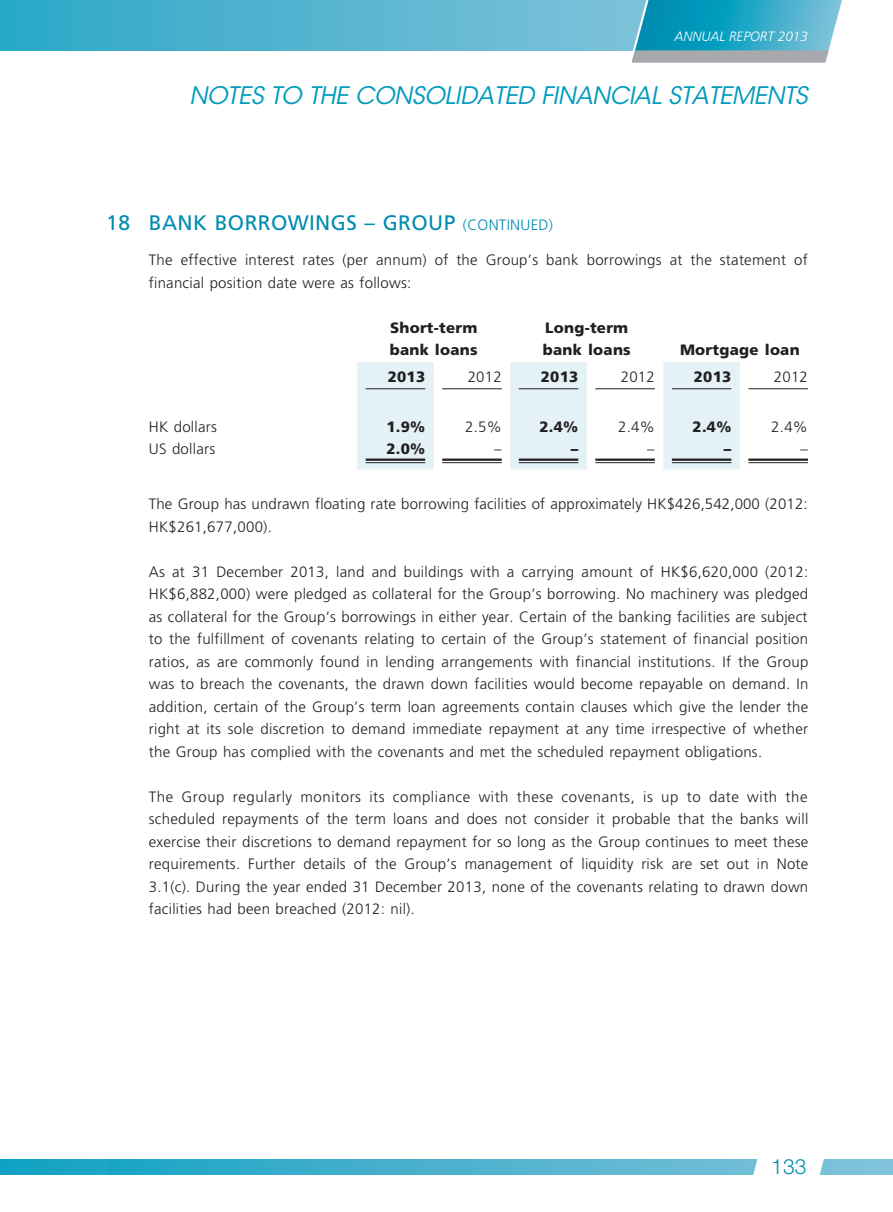
<style>
.page{position:relative;width:893px;height:1212px;background:#fff}
.page>*{position:absolute;margin:0;border:0;box-sizing:border-box;transform-origin:0 0}
.t1{font:italic 24px "ITC Avant Garde Std";letter-spacing:-.015em;color:#009bbd}
.t2{font:21px "Frutiger LT Std";letter-spacing:.015em;color:#008bb0}
.t3{font:300 21px "Helvetica Neue LT Std";color:#008bb0}
.t4{font:300 15px/22.5px "Frutiger LT Std";letter-spacing:.015em;color:#231f20}
.t5{font:900 15px/22.5px "Frutiger LT Std";letter-spacing:.02em;color:#231f20}
.t6{font:300 15px "Frutiger LT Std";color:#008bb0}
.t7{font:italic 300 13.5px "Frutiger LT Std";color:#fff}
.s1{font-weight:300;font-size:15px}
</style>
<div class="page">
<svg style="left:0;top:1159px;width:893px;height:15px;background:#46b0cd"></svg>
<svg style="left:0;top:0;width:628px;height:50px;background:#54b4cf"></svg>
<svg style="left:749px;top:1159px;width:76px;height:16px"></svg>
<svg style="left:628px;top:0;width:214px;height:63px;background:#4eabc4"></svg>
<svg style="left:357px;top:362px;width:383px;height:107px"></svg>
<hr style="left:366px;top:388px;width:59px;height:1px;background:#231f20">
<hr style="left:442px;top:388px;width:60px;height:1px;background:#231f20">
<hr style="left:519px;top:388px;width:59px;height:1px;background:#231f20">
<hr style="left:595px;top:388px;width:60px;height:1px;background:#231f20">
<hr style="left:672px;top:388px;width:59px;height:1px;background:#231f20">
<hr style="left:748px;top:388px;width:60px;height:1px;background:#231f20">
<hr style="left:366px;top:458px;width:59px;height:3px;background:#231f20">
<hr style="left:366px;top:462px;width:59px;height:1px;background:#231f20">
<hr style="left:442px;top:458px;width:60px;height:3px;background:#231f20">
<hr style="left:442px;top:462px;width:60px;height:1px;background:#231f20">
<hr style="left:519px;top:458px;width:59px;height:3px;background:#231f20">
<hr style="left:519px;top:462px;width:59px;height:1px;background:#231f20">
<hr style="left:595px;top:458px;width:60px;height:3px;background:#231f20">
<hr style="left:595px;top:462px;width:60px;height:1px;background:#231f20">
<hr style="left:672px;top:458px;width:59px;height:3px;background:#231f20">
<hr style="left:672px;top:462px;width:59px;height:1px;background:#231f20">
<hr style="left:748px;top:458px;width:60px;height:3px;background:#231f20">
<hr style="left:748px;top:462px;width:60px;height:1px;background:#231f20">
<p class="t7" style="left:674px;top:29px;width:135px">ANNUAL REPORT 2013</p>
<h1 class="t1" style="left:190px;top:81px;width:620px">NOTES TO THE CONSOLIDATED FINANCIAL STATEMENTS</h1>
<p class="t2" style="left:106px;top:210px;width:381px">18 BANK BORROWINGS – GROUP <span class="s1">(Contin</span></p>
<p class="t6" style="left:521px;top:216px;width:34px">ued)</p>
<p class="t4" style="left:149px;top:249px;width:660px">The effective interest rates (per annum) of the Group’s bank borrowings at the statement of financial position date were as follows:</p>
<p class="t5" style="left:390px;top:316px;width:90px">Short-term bank loans</p>
<p class="t5" style="left:543px;top:316px;width:89px">Long-term bank loans</p>
<p class="t5" style="left:680px;top:339px;width:121px">Mortgage loan</p>
<p class="t5" style="left:388px;top:365px;width:39px">2013</p>
<p class="t4" style="left:468px;top:366px;width:36px">2012</p>
<p class="t5" style="left:541px;top:365px;width:39px">2013</p>
<p class="t4" style="left:621px;top:366px;width:36px">2012</p>
<p class="t5" style="left:694px;top:365px;width:39px">2013</p>
<p class="t4" style="left:774px;top:366px;width:36px">2012</p>
<p class="t4" style="left:149px;top:415px;width:70px">HK dollars</p>
<p class="t5" style="left:386px;top:415px;width:40px">1.9%</p>
<p class="t4" style="left:465px;top:415px;width:38px">2.5%</p>
<p class="t5" style="left:539px;top:415px;width:40px">2.4%</p>
<p class="t4" style="left:618px;top:415px;width:38px">2.4%</p>
<p class="t5" style="left:693px;top:415px;width:40px">2.4%</p>
<p class="t4" style="left:771px;top:415px;width:38px">2.4%</p>
<p class="t4" style="left:149px;top:438px;width:68px">US dollars</p>
<p class="t5" style="left:386px;top:438px;width:40px">2.0%</p>
<p class="t4" style="left:494px;top:438px;width:9px">–</p>
<p class="t5" style="left:571px;top:438px;width:9px">–</p>
<p class="t4" style="left:647px;top:438px;width:9px">–</p>
<p class="t5" style="left:724px;top:438px;width:9px">–</p>
<p class="t4" style="left:800px;top:438px;width:9px">–</p>
<p class="t4" style="left:149px;top:493px;width:660px">The Group has undrawn floating rate borrowing facilities of approximately HK$426,542,000 (2012:<br>HK$261,677,000).</p>
<p class="t4" style="left:149px;top:561px;width:661px;text-align:justify">As at 31 December 2013, land and buildings with a carrying amount of HK$6,620,000 (2012:<br>HK$6,882,000) were pledged as collateral for the Group’s borrowing. No machinery was pledged as collateral for the Group’s borrowings in either year. Certain of the banking facilities are subject to the fulfillment of covenants relating to certain of the Group’s statement of financial position ratios, as are commonly found in lending arrangements with financial institutions. If the Group was to breach the covenants, the drawn down facilities would become repayable on demand. In addition, certain of the Group’s term loan agreements contain clauses which give the lender the right at its sole discretion to demand immediate repayment at any time irrespective of whether the Group has complied with the covenants and met the scheduled repayment obligations.</p>
<p class="t4" style="left:149px;top:786px;width:661px;text-align:justify">The Group regularly monitors its compliance with these covenants, is up to date with the scheduled repayments of the term loans and does not consider it probable that the banks will exercise their discretions to demand repayment for so long as the Group continues to meet these requirements. Further details of the Group’s management of liquidity risk are set out in Note 3.1(c). During the year ended 31 December 2013, none of the covenants relating to drawn down facilities had been breached (2012: nil).</p>
<p class="t3" style="left:771px;top:1154px;width:37px">133</p>
</div>
